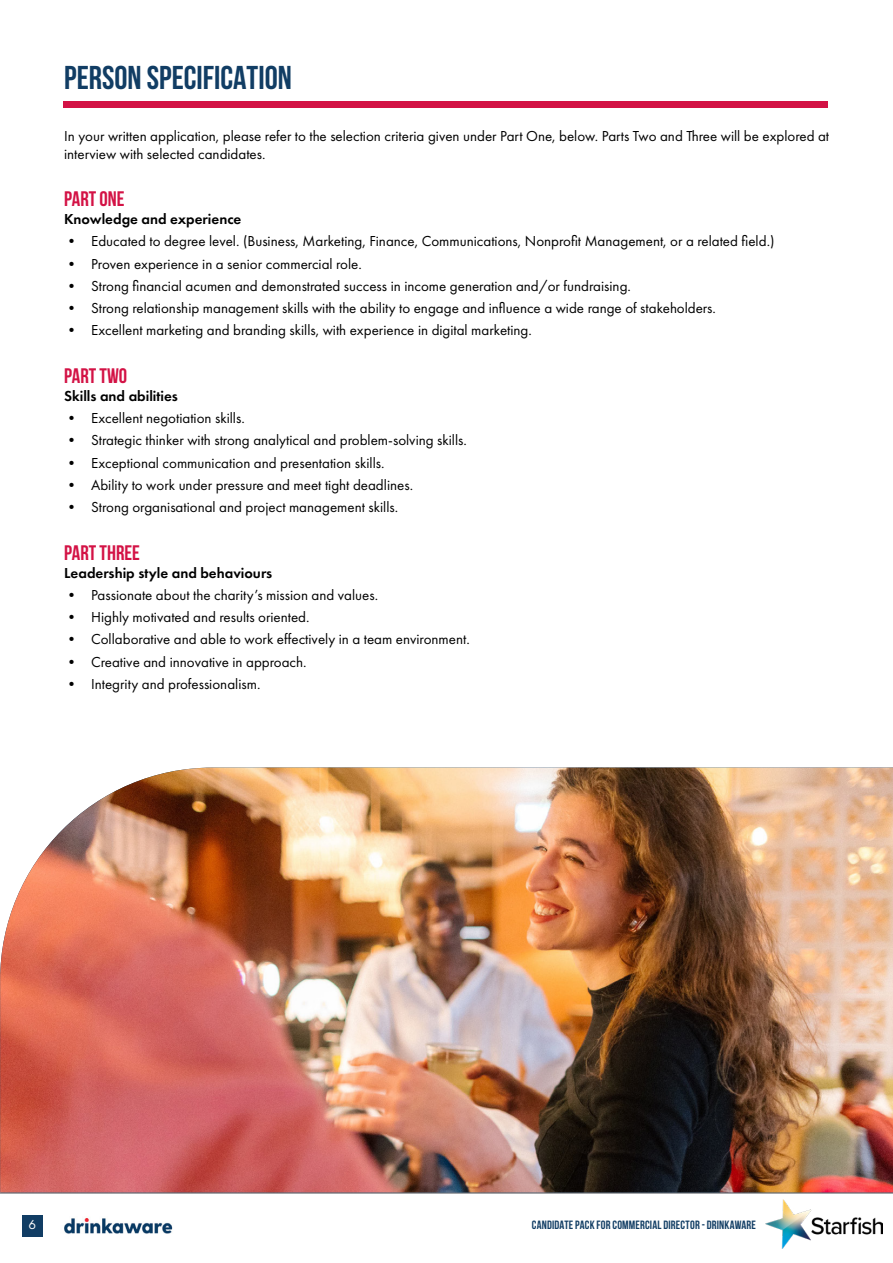
<style>
.page{position:relative;width:893px;height:1263px;background:#fff}
.page>*{position:absolute;margin:0;border:0;box-sizing:border-box;transform-origin:0 0}
.t1{font:700 33px "Bebas Neue";color:#113d64}
.t2{font:700 21px "Bebas Neue";color:#d31245}
.t3{font:15px/18px "Futura PT";color:#000}
.t4{font:600 15px "Futura PT";color:#000}
.t5{font:13.5px "Futura PT";color:#fff}
.t6{font:700 12px "Bebas Neue";letter-spacing:.015em;color:#113d64}
</style>
<div class="page">
<img style="left:765px;top:1200px;width:117px;height:48px">
<div style="left:22px;top:1215px;width:21px;height:21px;background:#113d64"></div>
<hr style="left:0;top:1192px;width:893px;height:2px;background:#a3a5a8">
<img style="left:64px;top:1218px;width:109px;height:16px">
<div style="left:64px;top:101px;width:764px;height:7px;background:#d31245"></div>
<img style="left:0;top:767px;width:893px;height:425px">
<h1 class="t1" style="left:64px;top:59px;width:229px">PERSON SPECIFICATION</h1>
<p class="t3" style="left:64px;top:127px;width:766px">In your written application, please refer to the selection criteria given under Part One, below. Parts Two and Three will be explored at interview with selected candidates.</p>
<h2 class="t2" style="left:64px;top:187px;width:62px">PART ONE</h2>
<p class="t4" style="left:64px;top:210px;width:179px">Knowledge and experience</p>
<p class="t3" style="left:64px;top:232px;width:712px">• Educated to degree level. (Business, Marketing, Finance, Communications, Nonprofit Management, or a related field.)</p>
<p class="t3" style="left:64px;top:255px;width:299px">• Proven experience in a senior commercial role.</p>
<p class="t3" style="left:64px;top:277px;width:568px">• Strong financial acumen and demonstrated success in income generation and/or fundraising.</p>
<p class="t3" style="left:64px;top:299px;width:653px">• Strong relationship management skills with the ability to engage and influence a wide range of stakeholders.</p>
<p class="t3" style="left:64px;top:321px;width:469px">• Excellent marketing and branding skills, with experience in digital marketing.</p>
<h2 class="t2" style="left:64px;top:364px;width:65px">PART TWO</h2>
<p class="t4" style="left:64px;top:386px;width:115px">Skills and abilities</p>
<p class="t3" style="left:64px;top:409px;width:182px">• Excellent negotiation skills.</p>
<p class="t3" style="left:64px;top:431px;width:404px">• Strategic thinker with strong analytical and problem-solving skills.</p>
<p class="t3" style="left:64px;top:454px;width:322px">• Exceptional communication and presentation skills.</p>
<p class="t3" style="left:64px;top:476px;width:350px">• Ability to work under pressure and meet tight deadlines.</p>
<p class="t3" style="left:64px;top:498px;width:336px">• Strong organisational and project management skills.</p>
<h2 class="t2" style="left:64px;top:541px;width:77px">PART THREE</h2>
<p class="t4" style="left:64px;top:563px;width:210px">Leadership style and behaviours</p>
<p class="t3" style="left:64px;top:586px;width:316px">• Passionate about the charity’s mission and values.</p>
<p class="t3" style="left:64px;top:608px;width:247px">• Highly motivated and results oriented.</p>
<p class="t3" style="left:64px;top:630px;width:407px">• Collaborative and able to work effectively in a team environment.</p>
<p class="t3" style="left:64px;top:653px;width:244px">• Creative and innovative in approach.</p>
<p class="t3" style="left:64px;top:675px;width:198px">• Integrity and professionalism.</p>
<p class="t5" style="left:29px;top:1217px;width:9px">6</p>
<p class="t6" style="left:532px;top:1218px;width:226px">CANDIDATE PACK FOR COMMERCIAL DIRECTOR - DRINKAWARE</p>
</div>
